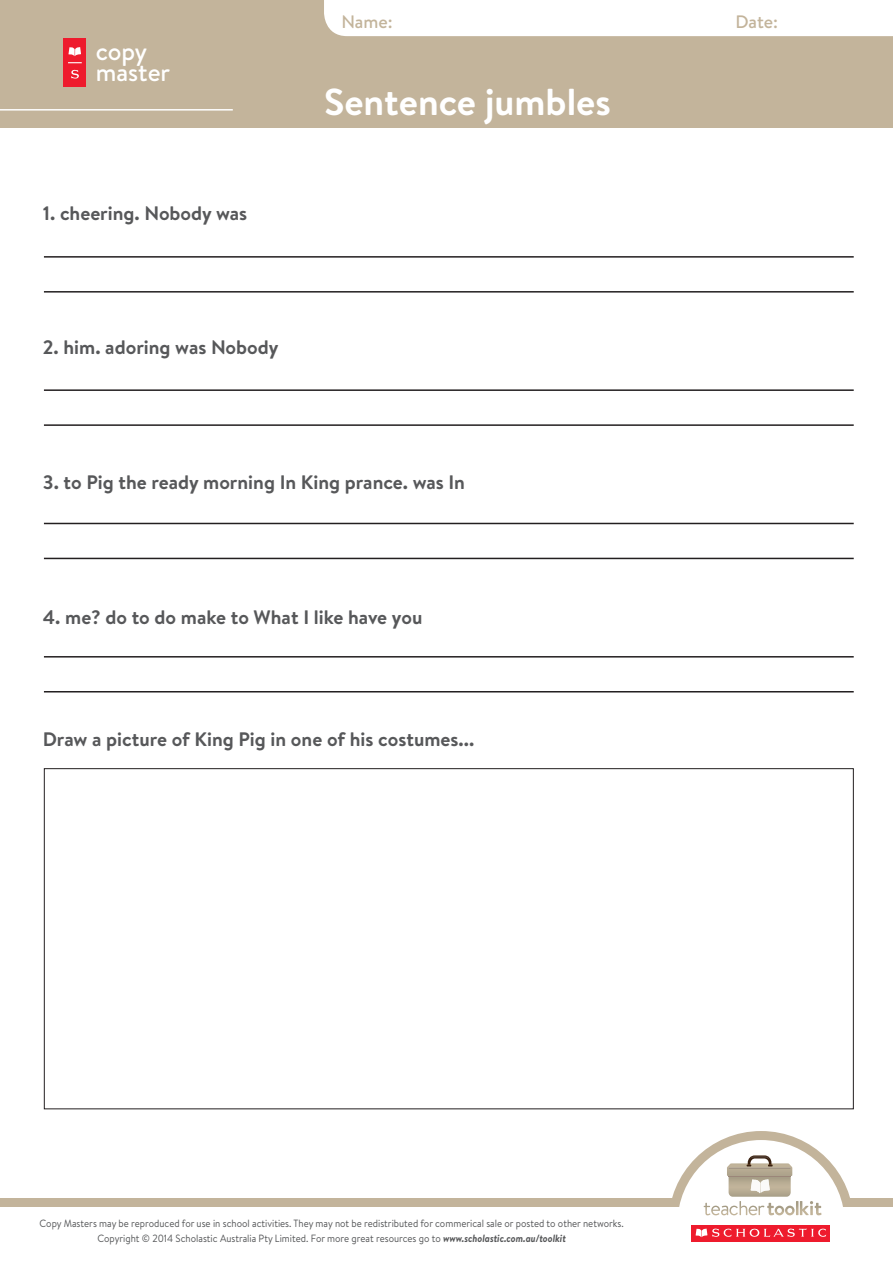
<style>
.page{position:relative;width:893px;height:1263px;background:#fff}
.page>*{position:absolute;margin:0;border:0;box-sizing:border-box;transform-origin:0 0}
.t1{font:700 37.5px "Brandon Text";color:#fff}
.t2{font:500 24.9px "Brandon Text";color:#fff}
.t3{font:700 19.5px "Brandon Text";color:#57585a}
.t4{font:500 18px "Brandon Text";color:#c3b49b}
.t5{font:10.5px "Brandon Text";color:#545557;scale:.92 1}
.s1{font-weight:700;font-style:italic}
</style>
<div class="page">
<div style="left:0;top:1198px;width:893px;height:65px;background:#c3b49b"></div>
<div style="left:0;top:1207px;width:893px;height:56px;background:#fff"></div>
<svg style="left:672px;top:1131px;width:178px;height:111px"></svg>
<div style="left:0;top:0;width:893px;height:128px;background:#c3b49b"></div>
<div style="left:64px;top:38px;width:22px;height:49px;background:#ee1b2d"></div>
<svg style="left:68px;top:47px;width:13px;height:9px"></svg>
<svg style="left:71px;top:70px;width:8px;height:9px"></svg>
<svg style="left:68px;top:62px;width:14px;height:1px"></svg>
<hr style="left:0;top:109px;width:233px;height:2px;background:#fff">
<div style="left:324px;top:0;width:569px;height:36px;background:#fff"></div>
<hr style="left:44px;top:256px;width:810px;height:2px;background:#231f20">
<hr style="left:44px;top:291px;width:810px;height:2px;background:#231f20">
<hr style="left:44px;top:389px;width:810px;height:2px;background:#231f20">
<hr style="left:44px;top:424px;width:810px;height:2px;background:#231f20">
<hr style="left:44px;top:523px;width:810px;height:1px;background:#231f20">
<hr style="left:44px;top:558px;width:810px;height:1px;background:#231f20">
<hr style="left:44px;top:656px;width:810px;height:1px;background:#231f20">
<hr style="left:44px;top:691px;width:810px;height:1px;background:#231f20">
<p class="t2" style="left:96px;top:34px;width:53px">copy</p>
<p class="t2" style="left:96px;top:56px;width:76px">master</p>
<p class="t3" style="left:43px;top:199px;width:206px">1. cheering. Nobody was</p>
<p class="t3" style="left:43px;top:334px;width:237px">2. him. adoring was Nobody</p>
<h3 class="t4" style="left:341px;top:10px;width:53px">Name:</h3>
<h3 class="t4" style="left:735px;top:10px;width:44px">Date:</h3>
<p class="t1" style="left:324px;top:76px;width:288px">Sentence jumbles</p>
<p class="t3" style="left:43px;top:469px;width:424px">3. to Pig the ready morning In King prance. was In</p>
<p class="t3" style="left:43px;top:603px;width:381px">4. me? do to do make to What I like have you</p>
<p class="t3" style="left:43px;top:725px;width:433px">Draw a picture of King Pig in one of his costumes...</p>
<p class="t5" style="left:40px;top:1216px;width:637px">Copy Masters may be reproduced for use in school activities. They may not be redistributed for commerical sale or posted to other networks.</p>
<p class="t5" style="left:97px;top:1231px;width:511px">Copyright © 2014 Scholastic Australia Pty Limited. For more great resources go to <span class="s1">www.scholastic.com.au/toolkit</span></p>
</div>
